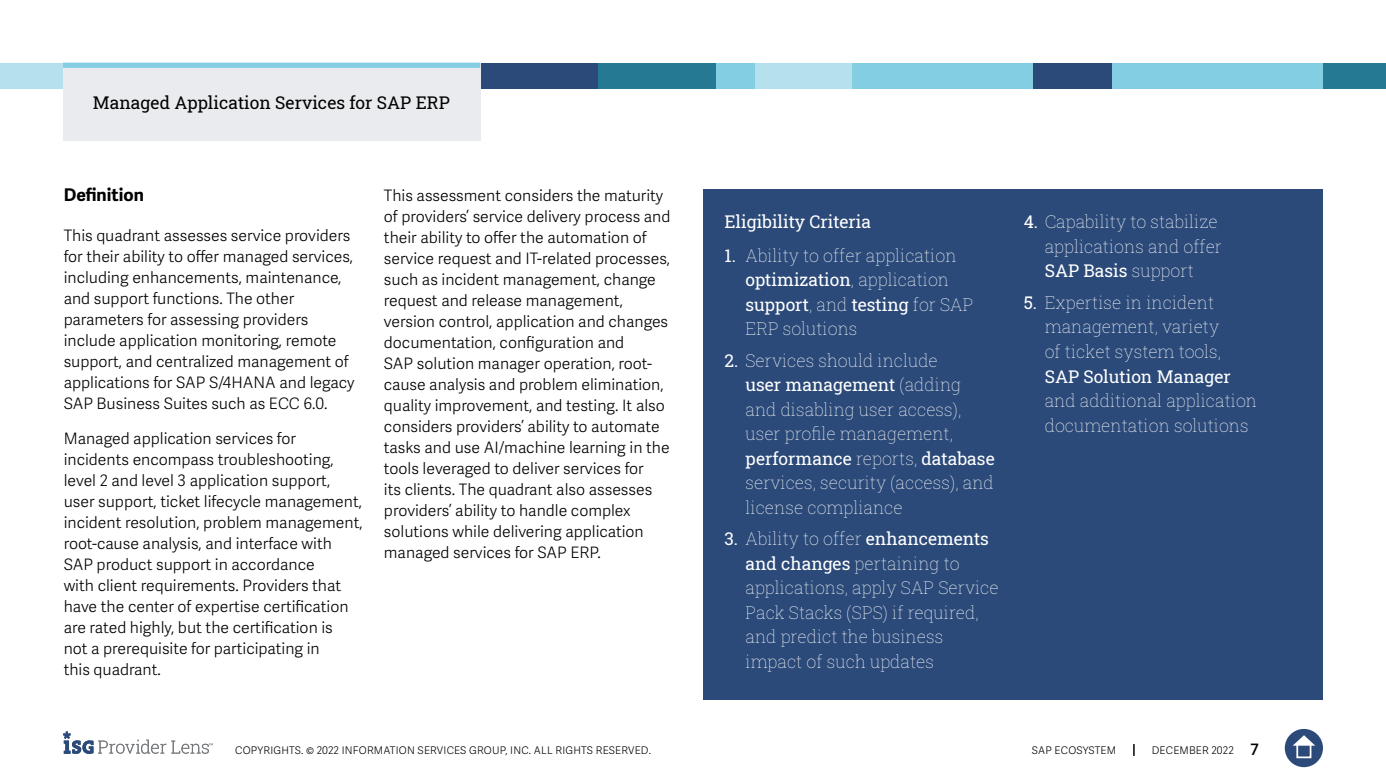
<style>
.page{position:relative;width:1386px;height:780px;background:#fff}
.page>*{position:absolute;margin:0;border:0;box-sizing:border-box;transform-origin:0 0}
.t1{font:17.5px/24.5px "Roboto Slab ISG P Thin";color:#fff}
.t2{font:17.5px/24.5px "Roboto Slab ISG P Regular";color:#fff}
.t3{font:17.5px "Roboto Slab ISG P Regular";color:#000}
.t4{font:700 17.5px "Adelle Sans";color:#000}
.t5{font:300 15.75px/21px "Adelle Sans";color:#000}
.t6{font:300 10.5px "Adelle Sans";letter-spacing:.02em;color:#000}
.s1{font-family:"Roboto Slab ISG P Regular"}
.s2{font-family:"Roboto Slab ISG P Thin"}
.s3{font-weight:600;font-size:15.75px}
</style>
<div class="page">
<div style="left:1285px;top:729px;width:38px;height:38px;background:#2b4a79;border-radius:50%"></div>
<svg style="left:1293px;top:735px;width:22px;height:10px"></svg>
<div style="left:1296px;top:743px;width:15px;height:15px;border:2px solid #fff"></div>
<svg style="left:1133px;top:744px;width:1px;height:12px"></svg>
<svg style="left:63px;top:731px;width:150px;height:23px"></svg>
<div style="left:1047px;top:63px;width:276px;height:26px;background:#84cee3"></div>
<div style="left:0;top:63px;width:158px;height:26px;background:#b4e1ed"></div>
<div style="left:850px;top:63px;width:184px;height:26px;background:#84cee3"></div>
<div style="left:1323px;top:63px;width:63px;height:26px;background:#257992"></div>
<div style="left:1033px;top:63px;width:79px;height:26px;background:#2b4a79"></div>
<div style="left:754px;top:63px;width:98px;height:26px;background:#b4e1ed"></div>
<div style="left:598px;top:63px;width:157px;height:26px;background:#84cee3"></div>
<div style="left:598px;top:63px;width:118px;height:26px;background:#257992"></div>
<div style="left:379px;top:63px;width:219px;height:26px;background:#2b4a79"></div>
<div style="left:704px;top:189px;width:619px;height:510px;background:#2b4a79"></div>
<div style="left:63px;top:63px;width:417px;height:78px;background:#e9ebee"></div>
<div style="left:63px;top:63px;width:417px;height:5px;background:#84cee3"></div>
<p class="t3" style="left:93px;top:91px;width:359px">Managed Application Services for SAP ERP</p>
<p class="t4" style="left:64px;top:184px;width:82px">Definition</p>
<p class="t5" style="left:64px;top:225px;width:292px">This quadrant assesses service providers for their ability to offer managed services, including enhancements, maintenance, and support functions. The other parameters for assessing providers include application monitoring, remote support, and centralized management of applications for SAP S/4HANA and legacy SAP Business Suites such as ECC 6.0.</p>
<p class="t5" style="left:64px;top:428px;width:301px">Managed application services for incidents encompass troubleshooting, level 2 and level 3 application support, user support, ticket lifecycle management, incident resolution, problem management, root-cause analysis, and interface with SAP product support in accordance<br>with client requirements. Providers that have the center of expertise certification are rated highly, but the certification is<br>not a prerequisite for participating in<br>this quadrant.</p>
<p class="t5" style="left:384px;top:185px;width:288px">This assessment considers the maturity of providers’ service delivery process and their ability to offer the automation of service request and IT-related processes, such as incident management, change request and release management, version control, application and changes documentation, configuration and<br>SAP solution manager operation, root&shy;cause analysis and problem elimination, quality improvement, and testing. It also considers providers’ ability to automate tasks and use AI/machine learning in the tools leveraged to deliver services for<br>its clients. The quadrant also assesses providers’ ability to handle complex solutions while delivering application managed services for SAP ERP.</p>
<p class="t2" style="left:724px;top:209px;width:148px">Eligibility Criteria</p>
<p class="t1" style="left:724px;top:243px;width:234px"><span class="s1">1.</span> Ability to offer application</p>
<p class="t2" style="left:746px;top:267px;width:230px">optimization<span class="s2">, application </span>support<span class="s2">, and</span> testing <span class="s2">for SAP</span></p>
<p class="t1" style="left:746px;top:316px;width:114px">ERP solutions</p>
<p class="t1" style="left:724px;top:348px;width:215px"><span class="s1">2.</span> Services should include</p>
<p class="t2" style="left:746px;top:372px;width:217px">user management <span class="s2">(adding</span></p>
<p class="t1" style="left:746px;top:397px;width:217px">and disabling user access), user profile management,</p>
<p class="t2" style="left:746px;top:446px;width:251px">performance <span class="s2">reports,</span> database</p>
<p class="t1" style="left:746px;top:470px;width:250px">services, security (access), and license compliance</p>
<p class="t2" style="left:724px;top:526px;width:266px">3. <span class="s2">Ability to offer</span> enhancements</p>
<p class="t1" style="left:746px;top:551px;width:255px"><span class="s1">and changes</span> pertaining to applications, apply SAP Service<br>Pack Stacks (SPS) if required, and predict the business impact of such updates</p>
<p class="t1" style="left:1024px;top:209px;width:200px;text-align:right"><span class="s1">4.</span> Capability to stabilize applications and offer</p>
<p class="t2" style="left:1045px;top:258px;width:151px">SAP Basis <span class="s2">support</span></p>
<p class="t1" style="left:1045px;top:290px;width:178px;text-indent:-21px"><span class="s1">5.</span> Expertise in incident management, variety of ticket system tools,</p>
<p class="t2" style="left:1045px;top:363px;width:187px">SAP Solution Manager</p>
<p class="t1" style="left:1045px;top:388px;width:214px">and additional application documentation solutions</p>
<p class="t6" style="left:235px;top:744px;width:417px">COPYRIGHTS. © 2022 INFORMATION SERVICES GROUP, INC. ALL RIGHTS RESERVED.</p>
<p class="t6" style="left:1032px;top:744px;width:86px">SAP ECOSYSTEM</p>
<p class="t6" style="left:1152px;top:744px;width:109px">DECEMBER 2022 <span class="s3">7</span></p>
</div>
